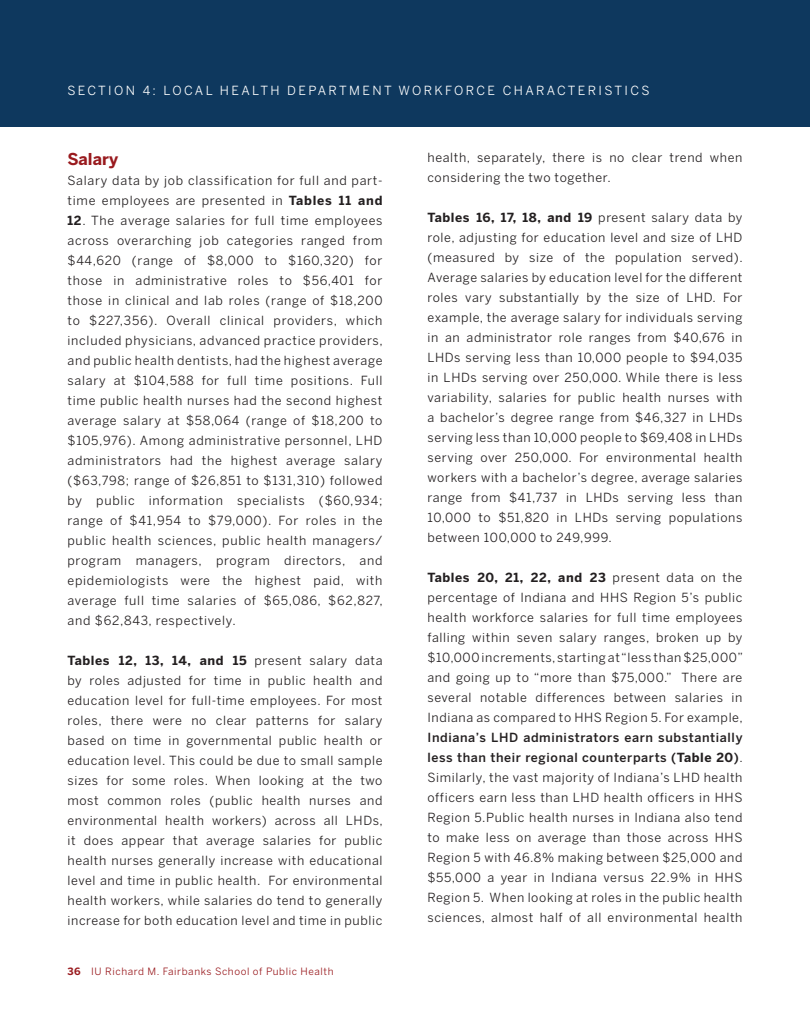
<style>
.page{position:relative;width:810px;height:1035px;background:#fff}
.page>*{position:absolute;margin:0;border:0;box-sizing:border-box;transform-origin:0 0}
.Titles_2{font:700 16.25px "Benton Sans";color:#991a1e}
.t1{font:12.5px/20px "Benton Sans";letter-spacing:.05em;color:#231f20;text-align:justify}
.t2{font:12.5px "Benton Sans";letter-spacing:.19em;color:#fff}
.t3{font:10px "Benton Sans";letter-spacing:.06em;color:#991a1e}
.s1{font-weight:700}
.s2{font-weight:500}
</style>
<div class="page">
<div style="left:0;top:0;width:788px;height:127px;background:#0e385e"></div>
<div style="left:788px;top:0;width:22px;height:127px;background:#0e385e"></div>
<p class="t2" style="left:68px;top:83px;width:583px">SECTION 4: LOCAL HEALTH DEPARTMENT WORKFORCE CHARACTERISTICS</p>
<p class="Titles_2" style="left:68px;top:149px;width:52px">Salary</p>
<p class="t1" style="left:68px;top:170px;width:316px">Salary data by job classification for full and part&shy;time employees are presented in <span class="s1">Tables 11 and</span></p>
<p class="t1" style="left:68px;top:210px;width:317px"><span class="s1">12</span>. The average salaries for full time employees across overarching job categories ranged from $44,620 (range of $8,000 to $160,320) for those in administrative roles to $56,401 for those in clinical and lab roles (range of $18,200 to $227,356). Overall clinical providers, which included physicians, advanced practice providers, and public health dentists, had the highest average salary at $104,588 for full time positions. Full time public health nurses had the second highest average salary at $58,064 (range of $18,200 to $105,976). Among administrative personnel, LHD administrators had the highest average salary ($63,798; range of $26,851 to $131,310) followed by public information specialists ($60,934; range of $41,954 to $79,000). For roles in the public health sciences, public health managers/ program managers, program directors, and epidemiologists were the highest paid, with average full time salaries of $65,086, $62,827, and $62,843, respectively.</p>
<p class="t1" style="left:68px;top:650px;width:317px"><span class="s1">Tables 12, 13, 14, and 15</span> present salary data by roles adjusted for time in public health and education level for full-time employees. For most roles, there were no clear patterns for salary based on time in governmental public health or education level. This could be due to small sample sizes for some roles. When looking at the two most common roles (public health nurses and environmental health workers) across all LHDs, it does appear that average salaries for public health nurses generally increase with educational level and time in public health. For environmental health workers, while salaries do tend to generally increase for both education level and time in public</p>
<p class="t3" style="left:68px;top:966px;width:268px"><span class="s1">36</span> IU Richard M. Fairbanks School of Public Health</p>
<p class="t1" style="left:428px;top:147px;width:317px">health, separately, there is no clear trend when considering the two together.</p>
<p class="t1" style="left:428px;top:207px;width:317px"><span class="s1">Tables 16, 17, 18, and 19</span> present salary data by role, adjusting for education level and size of LHD (measured by size of the population served).<br>Average salaries by education level for the different roles vary substantially by the size of LHD. For example, the average salary for individuals serving in an administrator role ranges from $40,676 in LHDs serving less than 10,000 people to $94,035 in LHDs serving over 250,000. While there is less variability, salaries for public health nurses with a bachelor’s degree range from $46,327 in LHDs serving less than 10,000 people to $69,408 in LHDs serving over 250,000. For environmental health workers with a bachelor’s degree, average salaries range from $41,737 in LHDs serving less than 10,000 to $51,820 in LHDs serving populations between 100,000 to 249,999.</p>
<p class="t1" style="left:428px;top:567px;width:317px"><span class="s1">Tables 20, 21, 22, and 23</span> present data on the percentage of Indiana and HHS Region 5’s public health workforce salaries for full time employees falling within seven salary ranges, broken up by $10,000 increments, starting at “less than $25,000” and going up to “more than $75,000.” There are several notable differences between salaries in Indiana as compared to HHS Region 5. For example, <span class="s2">Indiana’s LHD administrators earn substantially less than their regional counterparts (</span><span class="s1">Table 20</span><span class="s2">)</span>.<br>Similarly, the vast majority of Indiana’s LHD health officers earn less than LHD health officers in HHS Region 5.Public health nurses in Indiana also tend to make less on average than those across HHS Region 5 with 46.8% making between $25,000 and $55,000 a year in Indiana versus 22.9% in HHS Region 5. When looking at roles in the public health sciences, almost half of all environmental health</p>
</div>
